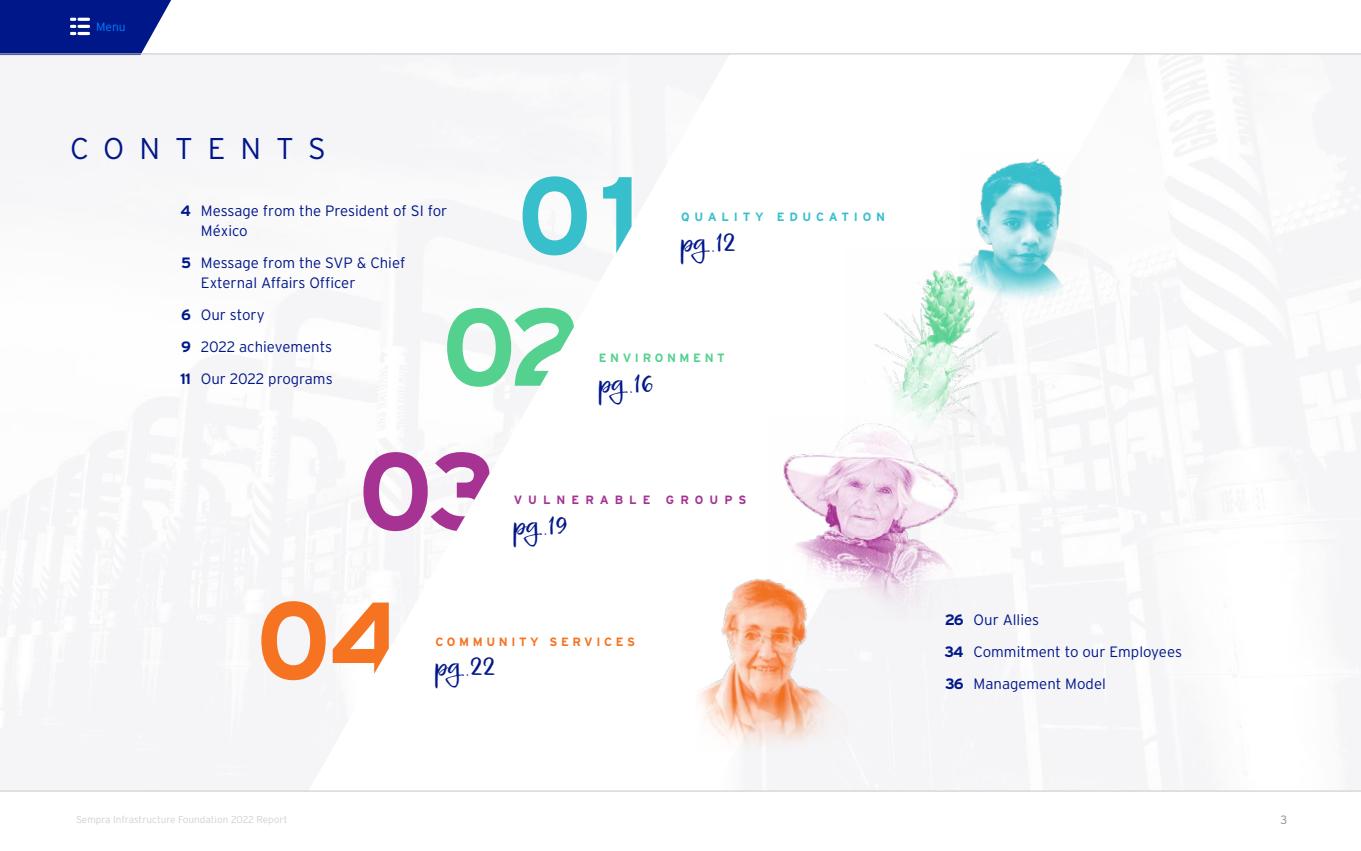
<style>
.page{position:relative;width:1361px;height:851px;background:#fff}
.page>*{position:absolute;margin:0;border:0;box-sizing:border-box;transform-origin:0 0}
.t1{font:30px "Epicursive Script";color:#00178a}
.t2{font:300 30px "Interstate";letter-spacing:.5em;color:#00178a}
.t3{font:300 15px/32px "Interstate";color:#00178a}
.t4{font:700 12px "Interstate";letter-spacing:.3em;color:#f57321}
.t5{font:700 12px "Interstate";letter-spacing:.4em;color:#38bfcc}
.t6{font:700 12px "Interstate";letter-spacing:.5em;color:#a63394}
.t7{font:700 12px "Interstate";letter-spacing:.3em;color:#54d18f}
.t8{font:300 12px "Interstate";color:#0080ff}
.t9{font:300 12px "Interstate";color:#878c94}
.t10{font:300 10px "Interstate";color:#cfd1d4}
.s1{font-weight:700}
</style>
<div class="page">
<img style="left:0;top:55px;width:701px;height:725px">
<svg style="left:603px;top:177px;width:28px;height:76px"></svg>
<svg style="left:522px;top:176px;width:65px;height:79px"></svg>
<svg style="left:447px;top:308px;width:127px;height:78px"></svg>
<svg style="left:363px;top:452px;width:126px;height:79px"></svg>
<svg style="left:261px;top:601px;width:65px;height:79px"></svg>
<svg style="left:333px;top:602px;width:56px;height:71px"></svg>
<img style="left:864px;top:270px;width:153px;height:179px">
<img style="left:958px;top:152px;width:121px;height:156px">
<img style="left:780px;top:418px;width:179px;height:202px">
<img style="left:697px;top:572px;width:152px;height:193px">
<svg style="left:0;top:0;width:173px;height:54px;background:#1f3397"></svg>
<hr style="left:0;top:54px;width:1361px;height:1px;background:#c3c6c9">
<hr style="left:0;top:790px;width:1361px;height:1px;background:#c3c6c9">
<p class="t8" style="left:96px;top:20px;width:31px">Menu</p>
<h1 class="t2" style="left:70px;top:130px;width:257px">CONTENTS</h1>
<p class="t3" style="left:201px;top:200px;width:248px;line-height:20px;text-indent:-20px"><span class="s1">4</span> Message from the President of SI for<br>México</p>
<p class="t3" style="left:201px;top:252px;width:206px;line-height:20px;text-indent:-20px"><span class="s1">5</span> Message from the SVP &amp; Chief<br>External Affairs Officer</p>
<p class="t3" style="left:180px;top:298px;width:154px"><span class="s1">6</span> Our story<br><span class="s1">9</span> 2022 achievements<br><span class="s1">11</span> Our 2022 programs</p>
<p class="t5" style="left:681px;top:209px;width:206px">QUALITY EDUCATION</p>
<h1 class="t1" style="left:681px;top:223px;width:56px">pg..12</h1>
<p class="t7" style="left:599px;top:351px;width:127px">ENVIRONMENT</p>
<h1 class="t1" style="left:599px;top:364px;width:55px">pg..16</h1>
<p class="t6" style="left:514px;top:492px;width:138px">VULNERABLE</p>
<p class="t6" style="left:666px;top:492px;width:82px">GROUPS</p>
<h1 class="t1" style="left:514px;top:506px;width:56px">pg..19</h1>
<p class="t4" style="left:435px;top:634px;width:201px">COMMUNITY SERVICES</p>
<h1 class="t1" style="left:435px;top:647px;width:61px">pg..22</h1>
<p class="t3" style="left:944px;top:603px;width:239px"><span class="s1">26</span> Our Allies<br><span class="s1">34</span> Commitment to our Employees<br><span class="s1">36</span> Management Model</p>
<p class="t10" style="left:76px;top:813px;width:213px">Sempra Infrastructure Foundation 2022 Report</p>
<p class="t9" style="left:1280px;top:812px;width:8px">3</p>
</div>
